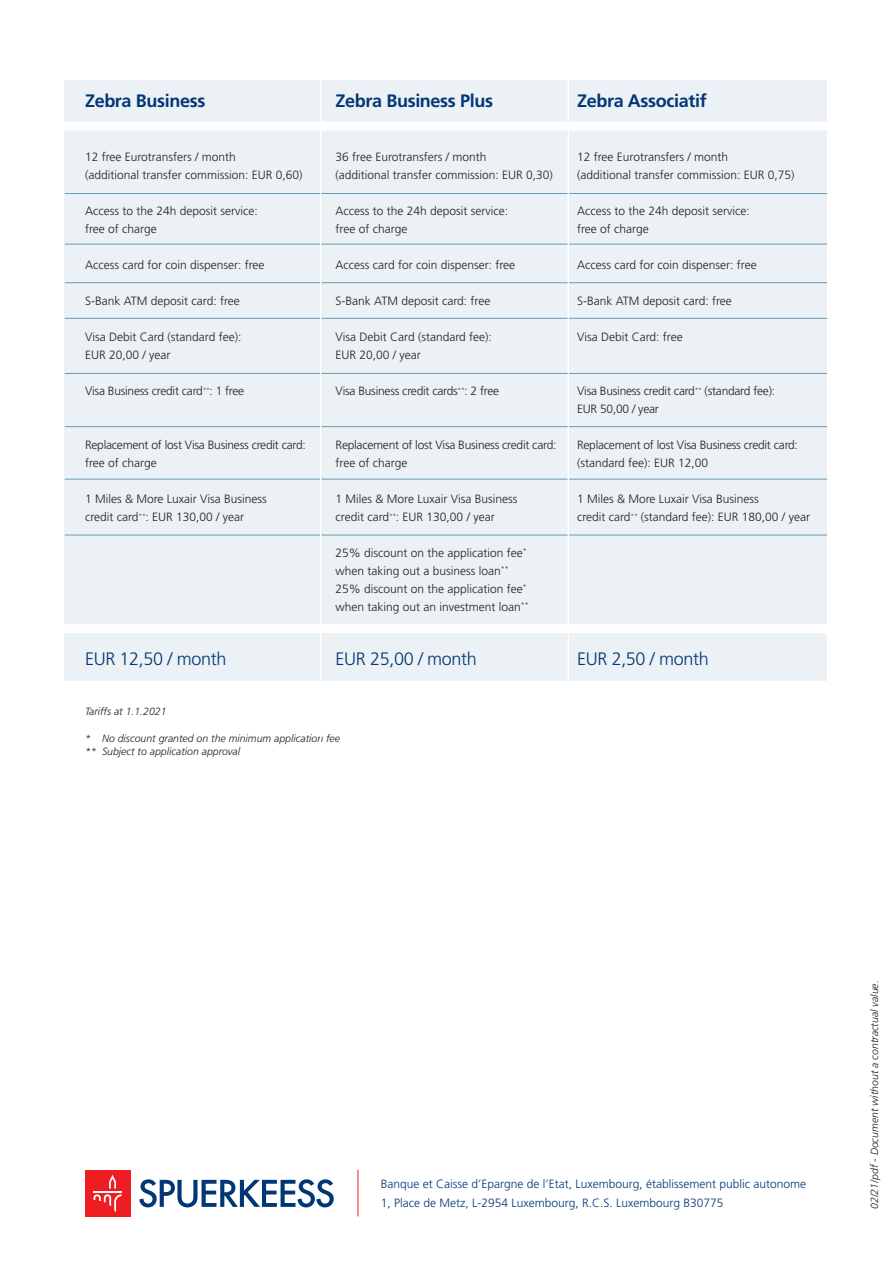
<style>
.page{position:relative;width:893px;height:1263px;background:#fff}
.page>*{position:absolute;margin:0;border:0;box-sizing:border-box;transform-origin:0 0}
.t1{font:700 18px "Frutiger";letter-spacing:-.02em;color:#013775}
.t2{font:300 18px "Frutiger";letter-spacing:-.02em;color:#013775}
.t3{font:300 12px "Frutiger";color:#231f20}
.t4{font:300 12px "Frutiger";letter-spacing:-.02em;color:#231f20}
.t5{font:300 12px "Frutiger";color:#013775}
.adresse{font:italic 300 10.5px "Frutiger";color:#231f20}
</style>
<div class="page">
<hr style="left:358px;top:1170px;width:1px;height:46px;background:#ee1d23">
<svg style="left:139px;top:1179px;width:195px;height:28px"></svg>
<div style="left:85px;top:1170px;width:46px;height:47px;background:#ee1d23"></div>
<svg style="left:93px;top:1175px;width:29px;height:37px"></svg>
<div style="left:65px;top:80px;width:762px;height:600px;background:#ecf1f5"></div>
<div style="left:54px;top:122px;width:787px;height:9px;background:#fff"></div>
<hr style="left:65px;top:193px;width:762px;height:1px;background:#6a99b4">
<hr style="left:65px;top:244px;width:762px;height:1px;background:#6a99b4">
<hr style="left:65px;top:282px;width:762px;height:1px;background:#6a99b4">
<hr style="left:65px;top:318px;width:762px;height:1px;background:#6a99b4">
<hr style="left:65px;top:373px;width:762px;height:1px;background:#6a99b4">
<hr style="left:65px;top:479px;width:762px;height:1px;background:#6a99b4">
<hr style="left:65px;top:426px;width:762px;height:1px;background:#6a99b4">
<hr style="left:65px;top:535px;width:762px;height:1px;background:#6a99b4">
<hr style="left:320px;top:48px;width:1px;height:690px;background:#fff">
<hr style="left:568px;top:57px;width:1px;height:690px;background:#fff">
<div style="left:50px;top:624px;width:787px;height:9px;background:#fff"></div>
<p class="t1" style="left:85px;top:90px;width:122px">Zebra Business</p>
<p class="t1" style="left:336px;top:90px;width:159px">Zebra Business Plus</p>
<p class="t1" style="left:577px;top:90px;width:131px">Zebra Associatif</p>
<p class="t3" style="left:85px;top:150px;width:152px">12 free Eurotransfers / month</p>
<p class="t3" style="left:336px;top:150px;width:152px">36 free Eurotransfers / month</p>
<p class="t3" style="left:577px;top:150px;width:152px">12 free Eurotransfers / month</p>
<p class="t3" style="left:85px;top:168px;width:219px">(additional transfer commission: EUR 0,60)</p>
<p class="t3" style="left:336px;top:168px;width:219px">(additional transfer commission: EUR 0,30)</p>
<p class="t3" style="left:577px;top:168px;width:219px">(additional transfer commission: EUR 0,75)</p>
<p class="t3" style="left:85px;top:204px;width:174px">Access to the 24h deposit service:</p>
<p class="t3" style="left:336px;top:204px;width:174px">Access to the 24h deposit service:</p>
<p class="t3" style="left:577px;top:204px;width:174px">Access to the 24h deposit service:</p>
<p class="t3" style="left:85px;top:222px;width:73px">free of charge</p>
<p class="t3" style="left:336px;top:222px;width:73px">free of charge</p>
<p class="t3" style="left:577px;top:222px;width:73px">free of charge</p>
<p class="t3" style="left:85px;top:258px;width:181px">Access card for coin dispenser: free</p>
<p class="t3" style="left:336px;top:258px;width:181px">Access card for coin dispenser: free</p>
<p class="t3" style="left:577px;top:258px;width:181px">Access card for coin dispenser: free</p>
<p class="t3" style="left:85px;top:294px;width:156px">S-Bank ATM deposit card: free</p>
<p class="t3" style="left:336px;top:294px;width:156px">S-Bank ATM deposit card: free</p>
<p class="t3" style="left:577px;top:294px;width:156px">S-Bank ATM deposit card: free</p>
<p class="t3" style="left:85px;top:330px;width:158px">Visa Debit Card (standard fee):</p>
<p class="t3" style="left:336px;top:330px;width:158px">Visa Debit Card (standard fee):</p>
<p class="t3" style="left:577px;top:330px;width:107px">Visa Debit Card: free</p>
<p class="t3" style="left:85px;top:348px;width:87px">EUR 20,00 / year</p>
<p class="t3" style="left:336px;top:348px;width:87px">EUR 20,00 / year</p>
<p class="t4" style="left:85px;top:384px;width:161px">Visa Business credit card<sup>**</sup>: 1 free</p>
<p class="t4" style="left:336px;top:384px;width:165px">Visa Business credit cards<sup>**</sup>: 2 free</p>
<p class="t4" style="left:577px;top:384px;width:199px">Visa Business credit card<sup>**</sup> (standard fee):</p>
<p class="t4" style="left:577px;top:402px;width:83px">EUR 50,00 / year</p>
<p class="t4" style="left:85px;top:438px;width:222px">Replacement of lost Visa Business credit card:</p>
<p class="t4" style="left:336px;top:438px;width:222px">Replacement of lost Visa Business credit card:</p>
<p class="t4" style="left:577px;top:438px;width:222px">Replacement of lost Visa Business credit card:</p>
<p class="t3" style="left:85px;top:456px;width:73px">free of charge</p>
<p class="t3" style="left:336px;top:456px;width:73px">free of charge</p>
<p class="t3" style="left:577px;top:456px;width:133px">(standard fee): EUR 12,00</p>
<p class="t3" style="left:85px;top:492px;width:183px">1 Miles &amp; More Luxair Visa Business</p>
<p class="t3" style="left:336px;top:492px;width:183px">1 Miles &amp; More Luxair Visa Business</p>
<p class="t3" style="left:577px;top:492px;width:183px">1 Miles &amp; More Luxair Visa Business</p>
<p class="t3" style="left:85px;top:510px;width:161px">credit card<sup>**</sup>: EUR 130,00 / year</p>
<p class="t3" style="left:336px;top:510px;width:161px">credit card<sup>**</sup>: EUR 130,00 / year</p>
<p class="t3" style="left:577px;top:510px;width:234px">credit card<sup>**</sup> (standard fee): EUR 180,00 / year</p>
<p class="t3" style="left:336px;top:546px;width:193px">25% discount on the application fee<sup>*</sup></p>
<p class="t3" style="left:336px;top:564px;width:175px">when taking out a business loan<sup>**</sup></p>
<p class="t3" style="left:336px;top:582px;width:193px">25% discount on the application fee<sup>*</sup></p>
<p class="t3" style="left:336px;top:600px;width:195px">when taking out an investment loan<sup>**</sup></p>
<p class="t2" style="left:85px;top:649px;width:143px">EUR 12,50 / month</p>
<p class="t2" style="left:336px;top:649px;width:143px">EUR 25,00 / month</p>
<p class="t2" style="left:577px;top:649px;width:133px">EUR 2,50 / month</p>
<p class="adresse" style="left:85px;top:705px;width:83px">Tariffs at 1.1.2021</p>
<p class="adresse" style="left:85px;top:732px;width:257px">* No discount granted on the minimum application fee</p>
<p class="adresse" style="left:85px;top:745px;width:157px">** Subject to application approval</p>
<p class="t5" style="left:381px;top:1177px;width:427px">Banque et Caisse d’Epargne de l’Etat, Luxembourg, établissement public autonome</p>
<p class="t5" style="left:381px;top:1196px;width:344px">1, Place de Metz, L-2954 Luxembourg, R.C.S. Luxembourg B30775</p>
<p class="adresse" style="left:869px;top:1209px;width:230px;rotate:-90deg">02/21/pdf - Document without a contractual value.</p>
</div>
